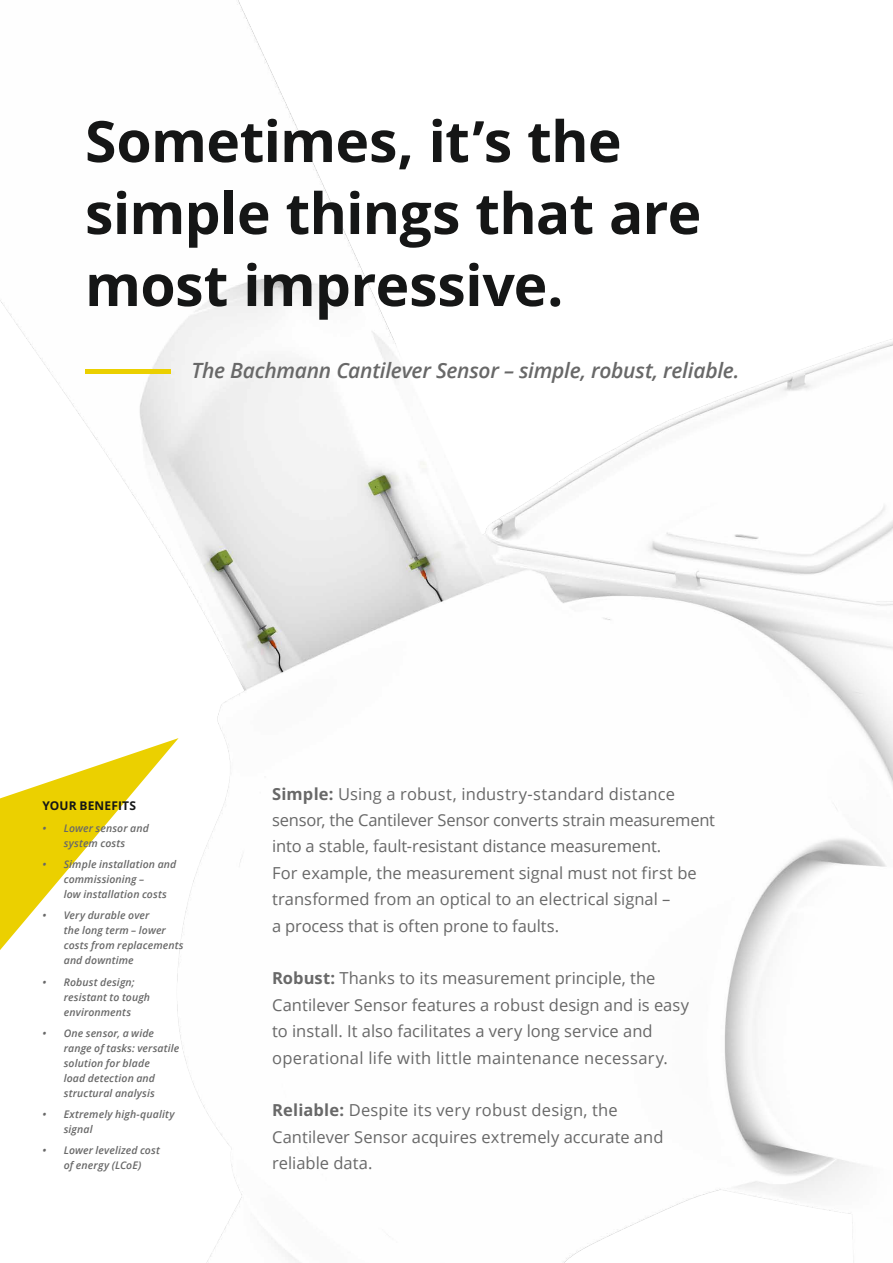
<style>
.page{position:relative;width:893px;height:1263px;background:#fff}
.page>*{position:absolute;margin:0;border:0;box-sizing:border-box;transform-origin:0 0}
.t1{font:700 57px/72px "Open Sans";letter-spacing:-.01em;color:#151616}
.t2{font:italic 600 21px "Open Sans";letter-spacing:-.015em;color:#686868}
.t3{font:16.5px/26.4px "Open Sans";color:#686868}
.t4{font:700 12px "Open Sans";letter-spacing:.01em;color:#151616}
.t5{font:italic 600 10.5px/15px "Open Sans";letter-spacing:.01em;color:#686868}
.s1{font-weight:700}
</style>
<div class="page">
<img style="left:0;top:0;width:893px;height:1263px">
<svg style="left:0;top:738px;width:179px;height:212px"></svg>
<hr style="left:85px;top:369px;width:85px;height:4px;background:#ebd000">
<h1 class="t1" style="left:85px;top:104px;width:618px">Sometimes, it’s the simple things that are most impressive.</h1>
<p class="t2" style="left:191px;top:356px;width:550px">The Bachmann Cantilever Sensor – simple, robust, reliable.</p>
<p class="t4" style="left:43px;top:797px;width:95px">YOUR BENEFITS</p>
<p class="t5" style="left:43px;top:820px;width:108px;text-align:center">• Lower sensor and system costs</p>
<p class="t5" style="left:64px;top:857px;width:114px;text-indent:-21px">• Simple installation and commissioning –<br>low installation costs</p>
<p class="t5" style="left:64px;top:908px;width:121px;text-indent:-21px">• Very durable over<br>the long term – lower costs from replacements and downtime</p>
<p class="t5" style="left:64px;top:974px;width:88px;text-indent:-21px">• Robust design; resistant to tough environments</p>
<p class="t5" style="left:64px;top:1025px;width:117px;text-indent:-21px">• One sensor, a wide range of tasks: versatile solution for blade<br>load detection and structural analysis</p>
<p class="t5" style="left:64px;top:1106px;width:112px;text-indent:-21px">• Extremely high-quality signal</p>
<p class="t5" style="left:43px;top:1142px;width:119px;text-align:center">• Lower levelized cost of energy (LCoE)</p>
<p class="t3" style="left:272px;top:780px;width:444px"><span class="s1">Simple:</span> Using a robust, industry-standard distance sensor, the Cantilever Sensor converts strain measurement into a stable, fault-resistant distance measurement.<br>For example, the measurement signal must not first be transformed from an optical to an electrical signal –<br>a process that is often prone to faults.</p>
<p class="t3" style="left:272px;top:965px;width:418px"><span class="s1">Robust:</span> Thanks to its measurement principle, the Cantilever Sensor features a robust design and is easy to install. It also facilitates a very long service and operational life with little maintenance necessary.</p>
<p class="t3" style="left:272px;top:1097px;width:393px"><span class="s1">Reliable:</span> Despite its very robust design, the<br>Cantilever Sensor acquires extremely accurate and reliable data.</p>
</div>
